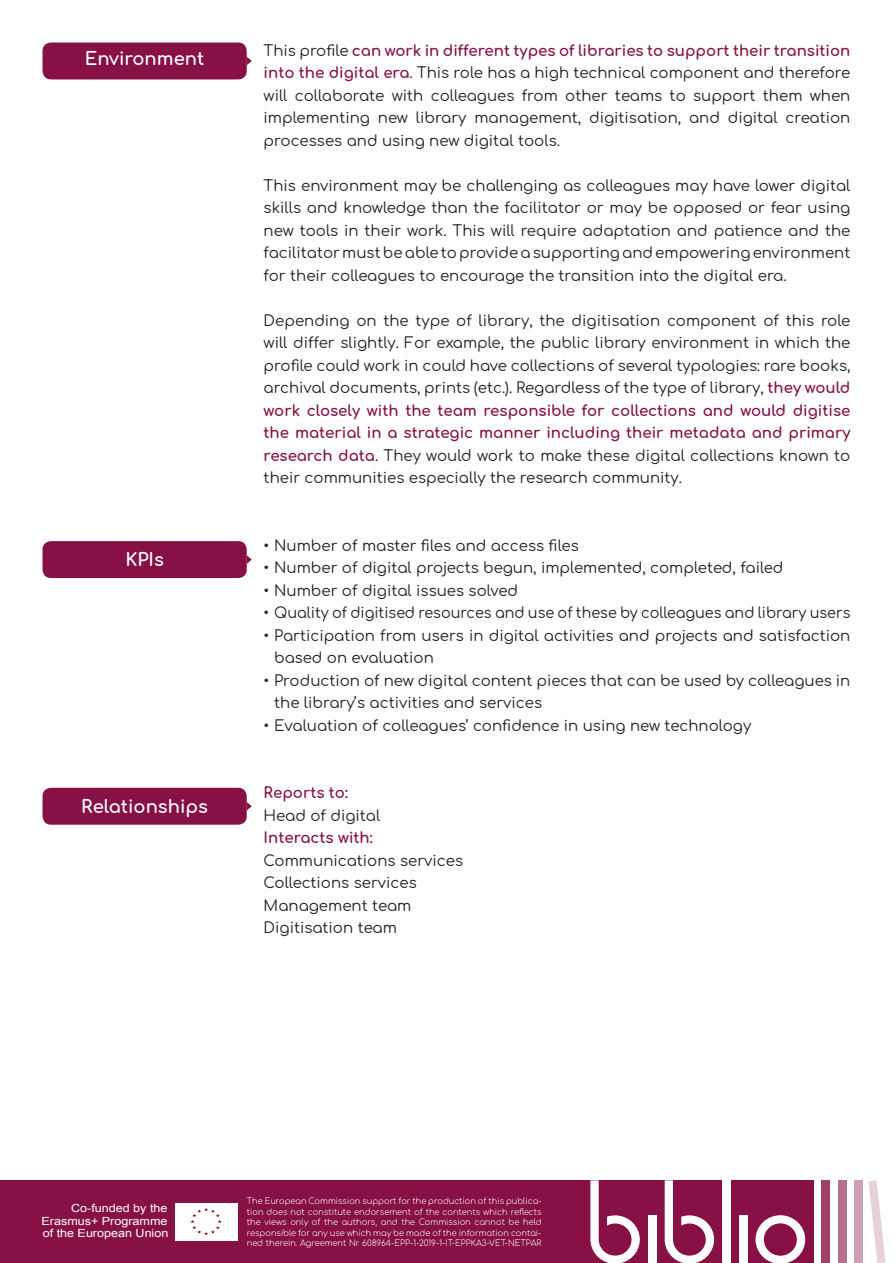
<style>
.page{position:relative;width:893px;height:1263px;background:#fff}
.page>*{position:absolute;margin:0;border:0;box-sizing:border-box;transform-origin:0 0}
.t1{font:700 18px "Comfortaa";color:#fff}
.t2{font:15px/22.5px "Comfortaa";color:#231f20;text-align:justify}
.t3{font:15px "Comfortaa";color:#231f20;scale:.96 1}
.t4{font:700 15px "Comfortaa";color:#871144}
.t5{font:11.25px/12.6px "Arial";color:#fff;text-align:justify;scale:1.12 1}
.t6{font:300 8.25px/10.5px "Comfortaa";color:#fff;text-align:justify}
.s1{font-weight:700;color:#871144}
</style>
<div class="page">
<div style="left:0;top:1180px;width:583px;height:83px;background:#871144"></div>
<div style="left:582px;top:1180px;width:231px;height:83px;background:#871144"></div>
<svg style="left:755px;top:1215px;width:50px;height:48px"></svg>
<div style="left:648px;top:1215px;width:8px;height:48px;background:#fff"></div>
<div style="left:739px;top:1215px;width:8px;height:48px;background:#fff"></div>
<svg style="left:590px;top:1180px;width:50px;height:83px"></svg>
<svg style="left:665px;top:1180px;width:49px;height:83px"></svg>
<div style="left:722px;top:1180px;width:9px;height:83px;background:#fff"></div>
<div style="left:822px;top:1180px;width:8px;height:83px;background:#9f4069"></div>
<div style="left:838px;top:1180px;width:9px;height:83px;background:#b7708e"></div>
<div style="left:855px;top:1180px;width:8px;height:83px;background:#cfa0b4"></div>
<svg style="left:868px;top:1180px;width:17px;height:83px"></svg>
<div style="left:175px;top:1203px;width:62px;height:37px;background:#fff"></div>
<svg style="left:190px;top:1208px;width:32px;height:27px"></svg>
<div style="left:43px;top:43px;width:204px;height:36px;background:#871144;border-radius:9px"></div>
<svg style="left:247px;top:57px;width:5px;height:8px"></svg>
<div style="left:43px;top:541px;width:204px;height:37px;background:#871144;border-radius:9px"></div>
<svg style="left:247px;top:555px;width:5px;height:9px"></svg>
<div style="left:43px;top:788px;width:204px;height:37px;background:#871144;border-radius:9px"></div>
<svg style="left:247px;top:802px;width:5px;height:9px"></svg>
<p class="t1" style="left:85px;top:43px;width:121px">Environment</p>
<p class="t1" style="left:125px;top:543px;width:40px">KPIs</p>
<p class="t1" style="left:81px;top:790px;width:128px">Relationships</p>
<p class="t2" style="left:264px;top:37px;width:588px">This profile <span class="s1">can work in different types of libraries to support their transition into the digital era</span>. This role has a high technical component and therefore will collaborate with colleagues from other teams to support them when implementing new library management, digitisation, and digital creation processes and using new digital tools.</p>
<p class="t2" style="left:264px;top:172px;width:588px">This environment may be challenging as colleagues may have lower digital skills and knowledge than the facilitator or may be opposed or fear using new tools in their work. This will require adaptation and patience and the facilitator must be able to provide a supporting and empowering environment for their colleagues to encourage the transition into the digital era.</p>
<p class="t2" style="left:264px;top:307px;width:588px">Depending on the type of library, the digitisation component of this role will differ slightly. For example, the public library environment in which the profile could work in could have collections of several typologies: rare books, archival documents, prints (etc.). Regardless of the type of library, <span class="s1">they would work closely with the team responsible for collections and would digitise the material in a strategic manner including their metadata and primary research data</span>. They would work to make these digital collections known to their communities especially the research community.</p>
<p class="t2" style="left:264px;top:532px;width:317px">• Number of master files and access files</p>
<p class="t2" style="left:264px;top:555px;width:521px">• Number of digital projects begun, implemented, completed, failed</p>
<p class="t2" style="left:264px;top:577px;width:256px">• Number of digital issues solved</p>
<p class="t3" style="left:264px;top:599px;width:613px">• Quality of digitised resources and use of these by colleagues and library users</p>
<p class="t2" style="left:274px;top:622px;width:578px;text-indent:-10px">• Participation from users in digital activities and projects and satisfaction based on evaluation</p>
<p class="t2" style="left:274px;top:667px;width:578px;text-indent:-10px">• Production of new digital content pieces that can be used by colleagues in the library’s activities and services</p>
<p class="t2" style="left:264px;top:712px;width:489px">• Evaluation of colleagues’ confidence in using new technology</p>
<p class="t4" style="left:264px;top:779px;width:86px">Reports to:</p>
<p class="t2" style="left:264px;top:802px;width:118px">Head of digital</p>
<p class="t4" style="left:264px;top:824px;width:111px">Interacts with:</p>
<p class="t2" style="left:264px;top:847px;width:201px">Communications services</p>
<p class="t2" style="left:264px;top:870px;width:155px">Collections services</p>
<p class="t2" style="left:264px;top:892px;width:149px">Management team</p>
<p class="t2" style="left:264px;top:915px;width:135px">Digitisation team</p>
<p class="t5" style="left:42px;top:1202px;width:115px;text-indent:30px">Co-funded by the Erasmus+ Programme of the European Union</p>
<p class="t6" style="left:247px;top:1195px;width:296px">The European Commission support for the production of this publica&shy;tion does not constitute endorsement of the contents which reflects the views only of the authors, and the Commission cannot be held responsible for any use which may be made of the information contai&shy;ned therein. Agreement Nr 608964-EPP-1-2019-1-IT-EPPKA3-VET-NETPAR</p>
</div>
